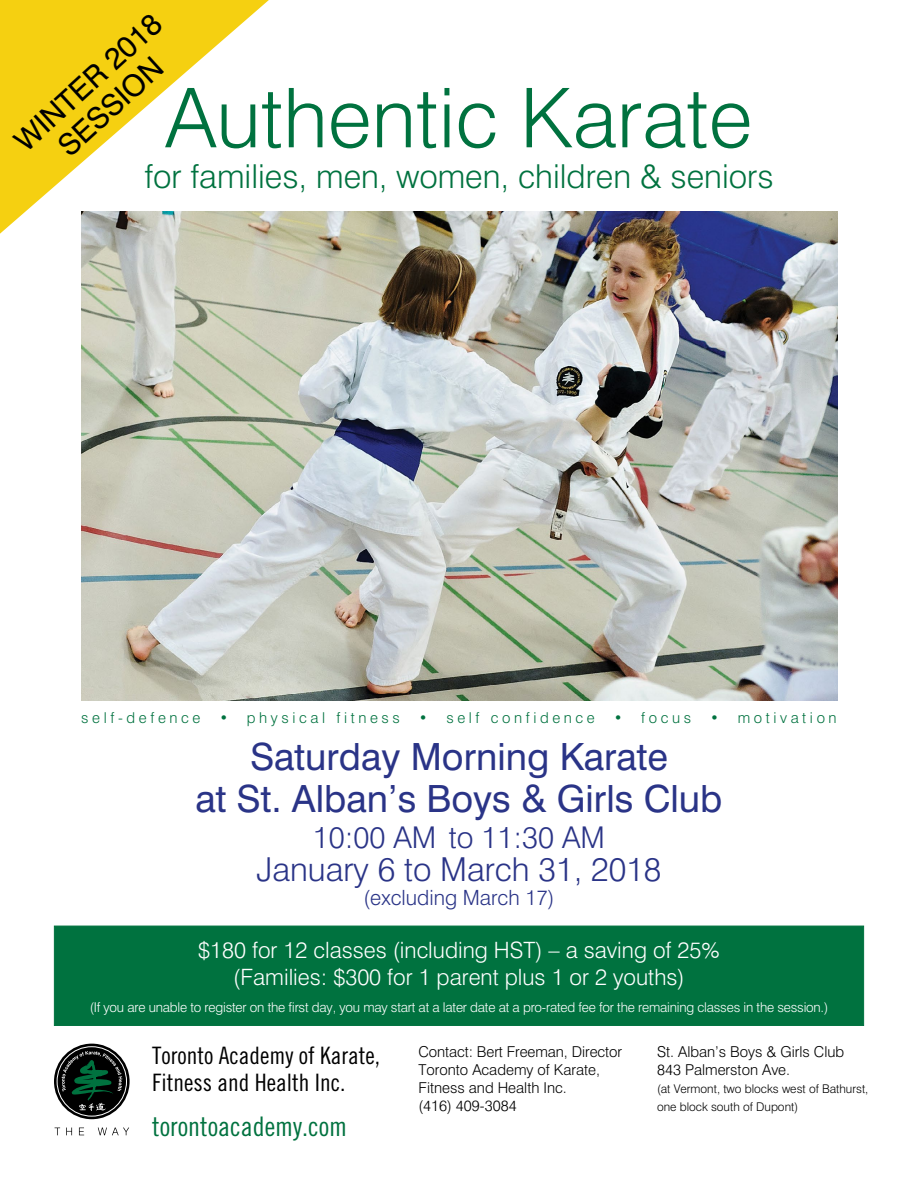
<style>
.page{position:relative;width:918px;height:1188px;background:#fff}
.page>*{position:absolute;margin:0;border:0;box-sizing:border-box;transform-origin:0 0}
.t1{font:300 82.5px "Swiss 721 BT";color:#00723f}
.t2{font:37.5px/42px "Swiss 721 BT";color:#2a3487;text-align:center}
.t3{font:300 33px "Swiss 721 BT";color:#00723f}
.t4{font:300 33px "Swiss 721 BT";color:#2a3487}
.t5{font:30px/33px "Swiss 721 BT";color:#000;text-align:center}
.t6{font:300 30px "Swiss 721 BT";color:#2a3487}
.t7{font:27px "Trade Gothic Cond Eighteen";color:#00723f}
.t8{font:24px/27px "Trade Gothic Cond Eighteen";color:#000}
.t9{font:300 22.5px "Swiss 721 BT";color:#fff}
.t10{font:300 21px "Swiss 721 BT";color:#2a3487}
.t11{font:300 15px/18px "Swiss 721 BT";color:#000}
.t12{font:300 15px "Swiss 721 BT";letter-spacing:.24em;color:#00723f}
.t13{font:300 13.5px "Swiss 721 BT";letter-spacing:-.015em;color:#fff}
.t14{font:300 12px/18px "Swiss 721 BT";color:#000}
</style>
<div class="page">
<div style="left:54px;top:926px;width:810px;height:100px;background:#00723f"></div>
<img style="left:81px;top:211px;width:756px;height:490px">
<svg style="left:54px;top:1044px;width:76px;height:75px"></svg>
<div style="left:57px;top:1046px;width:70px;height:71px;border:1px solid #fff;border-radius:50%"></div>
<svg style="left:62px;top:1051px;width:60px;height:60px;background:#1a2e25"></svg>
<svg style="left:66px;top:1128px;width:6px;height:7px"></svg>
<svg style="left:79px;top:1128px;width:5px;height:7px"></svg>
<svg style="left:98px;top:1128px;width:31px;height:7px"></svg>
<svg style="left:0;top:0;width:269px;height:234px"></svg>
<p class="t5" style="left:8px;top:132px;width:188px;rotate:-42deg">WINTER 2018<br>SESSION</p>
<p class="t1" style="left:165px;top:68px;width:589px">Authentic Karate</p>
<p class="t3" style="left:144px;top:156px;width:631px">for families, men, women, children &amp; seniors</p>
<p class="t12" style="left:81px;top:709px;width:121px">self-defence</p>
<p class="t12" style="left:219px;top:709px;width:182px">• physical fitness</p>
<p class="t12" style="left:419px;top:709px;width:178px">• self confidence</p>
<p class="t12" style="left:614px;top:709px;width:79px">• focus</p>
<p class="t12" style="left:710px;top:709px;width:128px">• motivation</p>
<p class="t2" style="left:195px;top:736px;width:529px">Saturday Morning Karate<br>at St. Alban’s Boys &amp; Girls Club</p>
<p class="t6" style="left:313px;top:819px;width:294px">10:00 AM to 11:30 AM</p>
<p class="t4" style="left:257px;top:850px;width:406px">January 6 to March 31, 2018</p>
<p class="t10" style="left:364px;top:885px;width:192px">(excluding March 17)</p>
<p class="t9" style="left:198px;top:936px;width:523px">$180 for 12 classes (including HST) – a saving of 25%</p>
<p class="t9" style="left:233px;top:963px;width:453px">(Families: $300 for 1 parent plus 1 or 2 youths)</p>
<p class="t13" style="left:90px;top:999px;width:740px">(If you are unable to register on the first day, you may start at a later date at a pro-rated fee for the remaining classes in the session.)</p>
<p class="t8" style="left:152px;top:1041px;width:229px">Toronto Academy of Karate,<br>Fitness and Health Inc.</p>
<p class="t7" style="left:152px;top:1110px;width:196px">torontoacademy.com</p>
<p class="t11" style="left:418px;top:1042px;width:205px">Contact: Bert Freeman, Director<br>Toronto Academy of Karate,<br>Fitness and Health Inc.<br>(416) 409-3084</p>
<p class="t11" style="left:657px;top:1042px;width:189px">St. Alban’s Boys &amp; Girls Club<br>843 Palmerston Ave.</p>
<p class="t14" style="left:657px;top:1079px;width:213px">(at Vermont, two blocks west of Bathurst, one block south of Dupont)</p>
</div>
